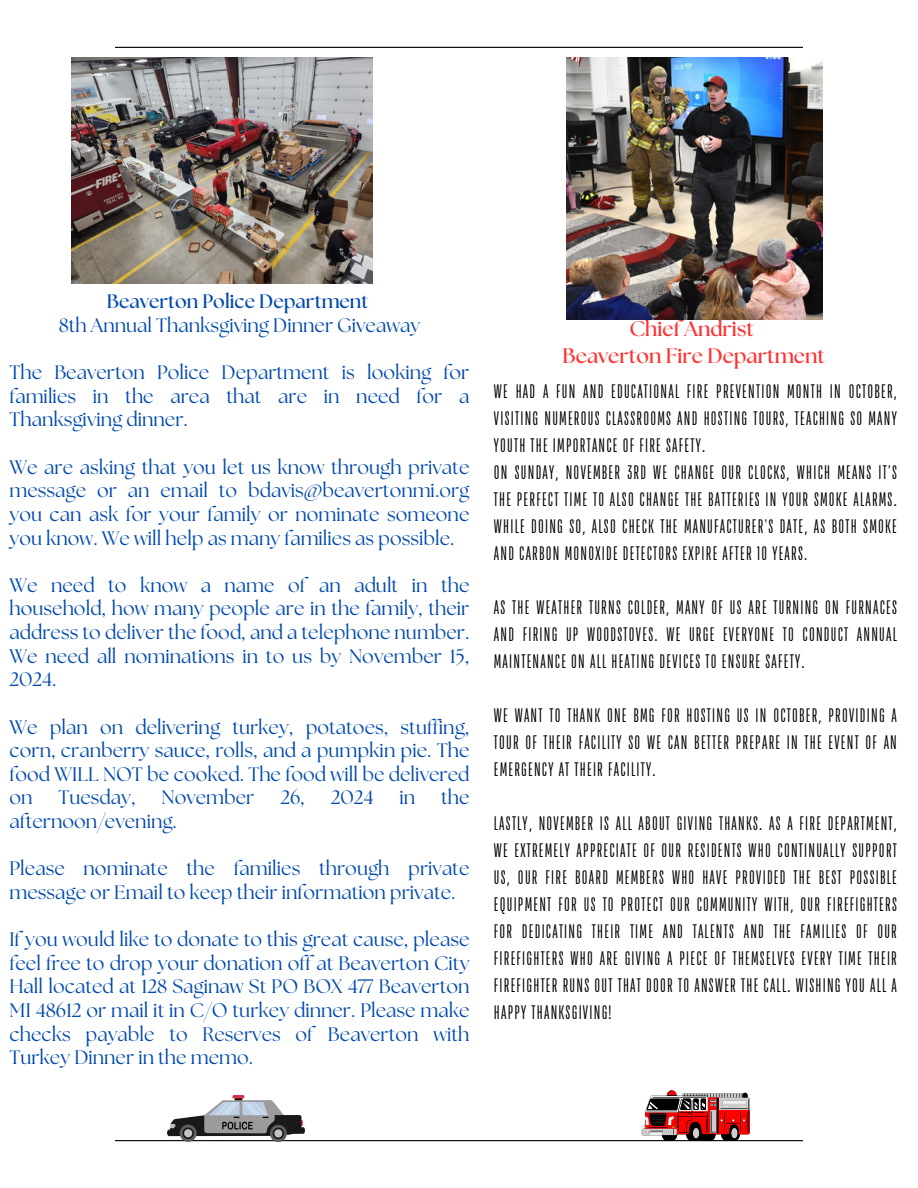
<style>
.page{position:relative;width:918px;height:1188px;background:#fff}
.page>*{position:absolute;margin:0;border:0;box-sizing:border-box;transform-origin:0 0}
.t1{font:700 21px "The Seasons";color:#ff3131}
.t2{font:19.5px/27px "TT Bluescreens";letter-spacing:.065em;color:#000;text-align:justify}
.t3{font:19.5px/23.7px "The Seasons";color:#004aad;text-align:justify}
.t4{font:700 19.5px "The Seasons";color:#004aad}
</style>
<div class="page">
<hr style="left:115px;top:47px;width:688px;height:1px;background:#000">
<hr style="left:115px;top:1140px;width:688px;height:1px;background:#000">
<svg style="left:642px;top:1090px;width:108px;height:51px"></svg>
<img style="left:168px;top:1095px;width:136px;height:46px">
<img style="left:567px;top:58px;width:255px;height:262px">
<img style="left:71px;top:58px;width:302px;height:226px">
<p class="t4" style="left:107px;top:293px;width:263px">Beaverton Police Department</p>
<p class="t3" style="left:59px;top:315px;width:363px">8th Annual Thanksgiving Dinner Giveaway</p>
<p class="t3" style="left:10px;top:362px;width:461px">The Beaverton Police Department is looking for families in the area that are in need for a Thanksgiving dinner.</p>
<p class="t3" style="left:10px;top:456px;width:462px">We are asking that you let us know through private message or an email to bdavis@beavertonmi.org you can ask for your family or nominate someone you know. We will help as many families as possible.</p>
<p class="t3" style="left:10px;top:574px;width:462px">We need to know a name of an adult in the household, how many people are in the family, their address to deliver the food, and a telephone number.<br>We need all nominations in to us by November 15, 2024.</p>
<p class="t3" style="left:10px;top:716px;width:461px">We plan on delivering turkey, potatoes, stuffing, corn, cranberry sauce, rolls, and a pumpkin pie. The food WILL NOT be cooked. The food will be delivered on</p>
<p class="t3" style="left:59px;top:787px;width:79px">Tuesday,</p>
<p class="t3" style="left:162px;top:787px;width:94px">November</p>
<p class="t3" style="left:280px;top:787px;width:26px">26,</p>
<p class="t3" style="left:331px;top:787px;width:44px">2024</p>
<p class="t3" style="left:399px;top:787px;width:17px">in</p>
<p class="t3" style="left:441px;top:787px;width:30px">the</p>
<p class="t3" style="left:10px;top:811px;width:169px">afternoon/evening.</p>
<p class="t3" style="left:10px;top:858px;width:461px">Please nominate the families through private message or Email to keep their information private.</p>
<p class="t3" style="left:10px;top:929px;width:461px">If you would like to donate to this great cause, please feel free to drop your donation off at Beaverton City Hall located at 128 Saginaw St PO BOX 477 Beaverton MI 48612 or mail it in C/O turkey dinner. Please make checks payable to Reserves of Beaverton with Turkey Dinner in the memo.</p>
<p class="t1" style="left:630px;top:319px;width:126px">Chief Andrist</p>
<p class="t1" style="left:563px;top:346px;width:264px">Beaverton Fire Department</p>
<h1 class="t2" style="left:494px;top:379px;width:405px;text-align:left">WE HAD A FUN AND EDUCATIONAL FIRE PREVENTION MONTH IN OCTOBER, VISITING NUMEROUS CLASSROOMS AND HOSTING TOURS, TEACHING SO MANY YOUTH THE IMPORTANCE OF FIRE SAFETY.<br>ON SUNDAY, NOVEMBER 3RD WE CHANGE OUR CLOCKS, WHICH MEANS IT’S THE PERFECT TIME TO ALSO CHANGE THE BATTERIES IN YOUR SMOKE ALARMS.<br>WHILE DOING SO, ALSO CHECK THE MANUFACTURER'S DATE, AS BOTH SMOKE AND CARBON MONOXIDE DETECTORS EXPIRE AFTER 10 YEARS.</h1>
<h1 class="t2" style="left:494px;top:595px;width:405px">AS THE WEATHER TURNS COLDER, MANY OF US ARE TURNING ON FURNACES AND FIRING UP WOODSTOVES. WE URGE EVERYONE TO CONDUCT ANNUAL MAINTENANCE ON ALL HEATING DEVICES TO ENSURE SAFETY.</h1>
<h1 class="t2" style="left:494px;top:703px;width:405px">WE WANT TO THANK ONE BMG FOR HOSTING US IN OCTOBER, PROVIDING A TOUR OF THEIR FACILITY SO WE CAN BETTER PREPARE IN THE EVENT OF AN EMERGENCY AT THEIR FACILITY.</h1>
<p class="t2" style="left:494px;top:811px;width:405px">LASTLY, NOVEMBER IS ALL ABOUT GIVING THANKS. AS A FIRE DEPARTMENT, WE EXTREMELY APPRECIATE OF OUR RESIDENTS WHO CONTINUALLY SUPPORT US, OUR FIRE BOARD MEMBERS WHO HAVE PROVIDED THE BEST POSSIBLE EQUIPMENT FOR US TO PROTECT OUR COMMUNITY WITH, OUR FIREFIGHTERS FOR DEDICATING THEIR TIME AND TALENTS AND THE FAMILIES OF OUR FIREFIGHTERS WHO ARE GIVING A PIECE OF THEMSELVES EVERY TIME THEIR FIREFIGHTER RUNS OUT THAT DOOR TO ANSWER THE CALL. WISHING YOU ALL A HAPPY THANKSGIVING!</p>
</div>
